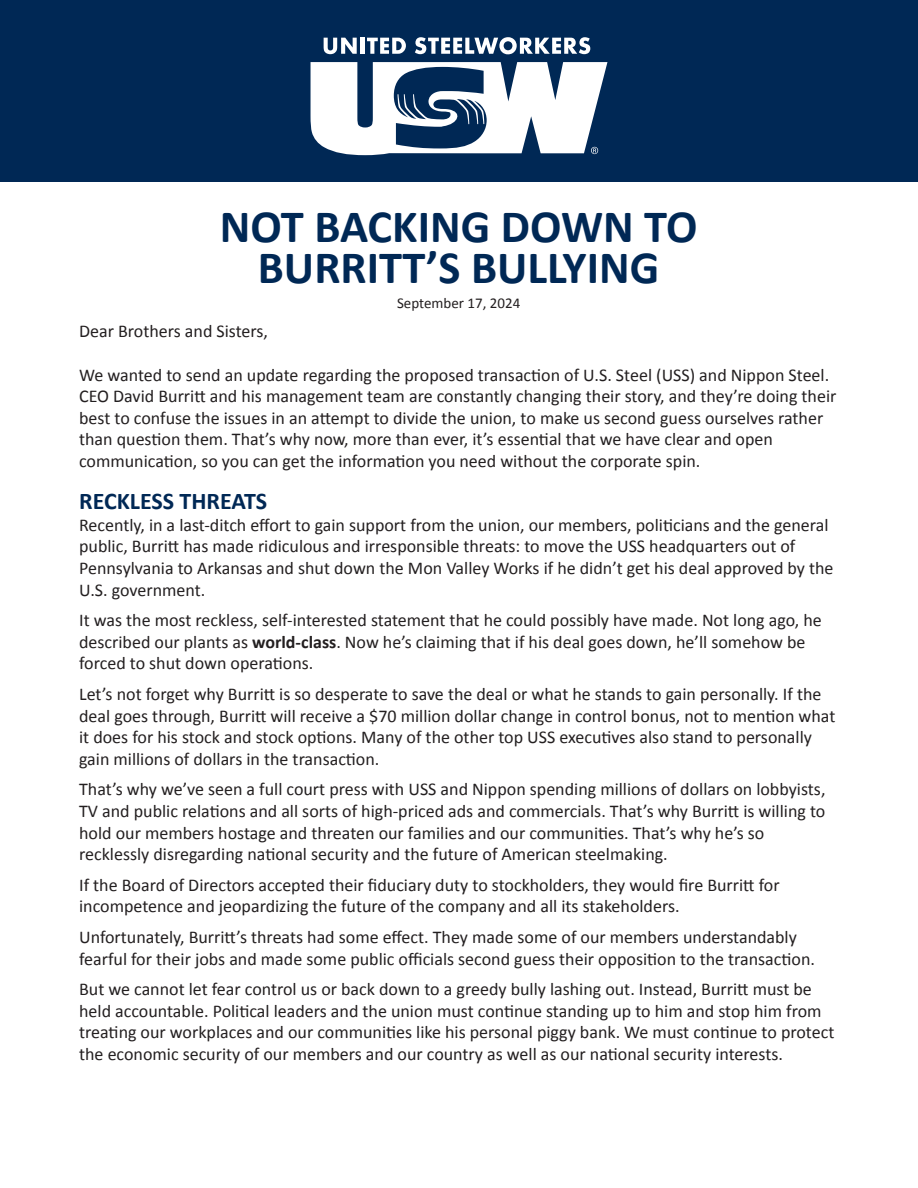
<style>
.page{position:relative;width:918px;height:1188px;background:#fff}
.page>*{position:absolute;margin:0;border:0;box-sizing:border-box;transform-origin:0 0}
.t1{font:700 46.5px/40.5px "Calibri";color:#002855;text-align:center}
.t2{font:700 24px "Calibri";color:#002855}
.t3{font:18px/21.6px "Calibri";color:#231f20}
.t4{font:15px "Calibri";color:#231f20}
.s1{font-weight:700}
</style>
<div class="page">
<div style="left:0;top:0;width:918px;height:182px;background:#002855"></div>
<svg style="left:324px;top:38px;width:33px;height:16px"></svg>
<hr style="left:361px;top:38px;width:4px;height:16px;background:#fff">
<svg style="left:367px;top:38px;width:39px;height:16px"></svg>
<svg style="left:415px;top:37px;width:175px;height:17px"></svg>
<svg style="left:311px;top:62px;width:296px;height:93px"></svg>
<h1 class="t1" style="left:220px;top:207px;width:479px">NOT BACKING DOWN TO<br>BURRITT’S BULLYING</h1>
<p class="t4" style="left:397px;top:294px;width:125px">September 17, 2024</p>
<p class="t3" style="left:79px;top:321px;width:190px">Dear Brothers and Sisters,</p>
<p class="t3" style="left:79px;top:364px;width:759px">We wanted to send an update regarding the proposed transaction of U.S. Steel (USS) and Nippon Steel.<br>CEO David Burritt and his management team are constantly changing their story, and they’re doing their best to confuse the issues in an attempt to divide the union, to make us second guess ourselves rather than question them. That’s why now, more than ever, it’s essential that we have clear and open communication, so you can get the information you need without the corporate spin.</p>
<h2 class="t2" style="left:79px;top:486px;width:190px">RECKLESS THREATS</h2>
<p class="t3" style="left:79px;top:514px;width:756px">Recently, in a last-ditch effort to gain support from the union, our members, politicians and the general public, Burritt has made ridiculous and irresponsible threats: to move the USS headquarters out of Pennsylvania to Arkansas and shut down the Mon Valley Works if he didn’t get his deal approved by the U.S. government.</p>
<p class="t3" style="left:79px;top:610px;width:744px">It was the most reckless, self-interested statement that he could possibly have made. Not long ago, he described our plants as <span class="s1">world-class</span>. Now he’s claiming that if his deal goes down, he’ll somehow be forced to shut down operations.</p>
<p class="t3" style="left:79px;top:683px;width:758px">Let’s not forget why Burritt is so desperate to save the deal or what he stands to gain personally. If the deal goes through, Burritt will receive a $70 million dollar change in control bonus, not to mention what it does for his stock and stock options. Many of the other top USS executives also stand to personally gain millions of dollars in the transaction.</p>
<p class="t3" style="left:79px;top:779px;width:748px">That’s why we’ve seen a full court press with USS and Nippon spending millions of dollars on lobbyists, TV and public relations and all sorts of high-priced ads and commercials. That’s why Burritt is willing to hold our members hostage and threaten our families and our communities. That’s why he’s so recklessly disregarding national security and the future of American steelmaking.</p>
<p class="t3" style="left:79px;top:874px;width:702px">If the Board of Directors accepted their fiduciary duty to stockholders, they would fire Burritt for incompetence and jeopardizing the future of the company and all its stakeholders.</p>
<p class="t3" style="left:79px;top:926px;width:737px">Unfortunately, Burritt’s threats had some effect. They made some of our members understandably fearful for their jobs and made some public officials second guess their opposition to the transaction.</p>
<p class="t3" style="left:79px;top:979px;width:757px">But we cannot let fear control us or back down to a greedy bully lashing out. Instead, Burritt must be held accountable. Political leaders and the union must continue standing up to him and stop him from treating our workplaces and our communities like his personal piggy bank. We must continue to protect the economic security of our members and our country as well as our national security interests.</p>
</div>
